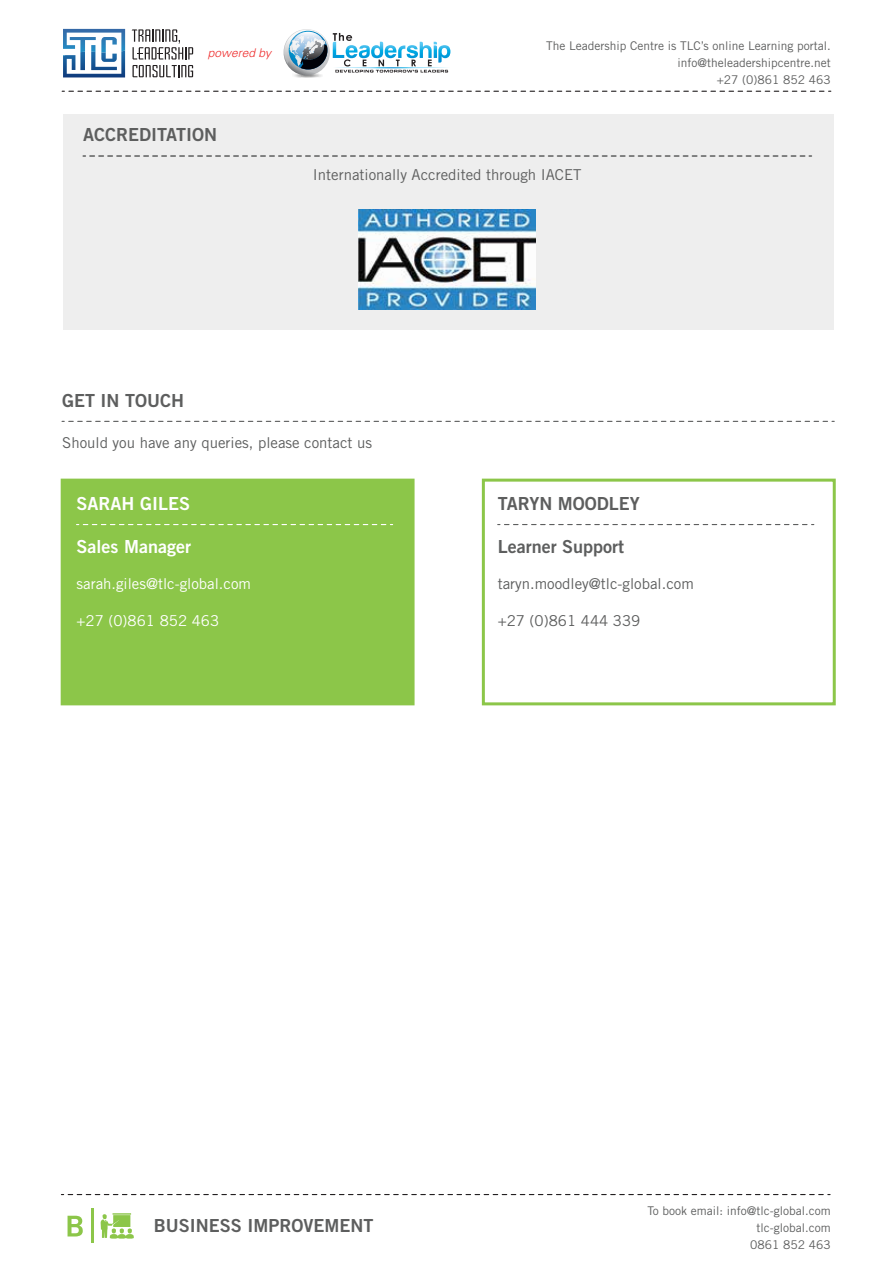
<style>
.page{position:relative;width:893px;height:1263px;background:#fff}
.page>*{position:absolute;margin:0;border:0;box-sizing:border-box;transform-origin:0 0}
.t1{font:18px "Trade Gothic Bold Two";color:#5d5e5e}
.t2{font:18px "Trade Gothic Bold Two";color:#fff}
.t3{font:15px "Trade Gothic";color:#5d5e5e}
.t4{font:15px "Trade Gothic";color:#fff}
.t5{font:12px/16.8px "Trade Gothic";color:#5d5e5e;text-align:right}
.t6{font:italic 300 12px "Univers";color:#ee2c2c}
</style>
<div class="page">
<img style="left:294px;top:73px;width:28px;height:4px">
<svg style="left:284px;top:29px;width:46px;height:46px"></svg>
<svg style="left:284px;top:30px;width:43px;height:39px"></svg>
<svg style="left:333px;top:33px;width:117px;height:40px"></svg>
<svg style="left:132px;top:29px;width:61px;height:48px"></svg>
<svg style="left:63px;top:29px;width:62px;height:48px"></svg>
<hr style="left:91px;top:1209px;width:3px;height:34px;background:#8cc649">
<svg style="left:101px;top:1213px;width:33px;height:26px"></svg>
<svg style="left:68px;top:1216px;width:15px;height:20px"></svg>
<div style="left:63px;top:114px;width:770px;height:216px;background:#eee"></div>
<svg style="left:83px;top:155px;width:728px;height:2px"></svg>
<img style="left:358px;top:209px;width:177px;height:101px">
<div style="left:61px;top:479px;width:354px;height:226px;background:#8cc649"></div>
<svg style="left:77px;top:524px;width:316px;height:1px"></svg>
<svg style="left:498px;top:524px;width:316px;height:1px"></svg>
<div style="left:482px;top:479px;width:354px;height:226px;border:3px solid #8cc649"></div>
<svg style="left:62px;top:91px;width:769px;height:1px"></svg>
<svg style="left:61px;top:1194px;width:769px;height:1px"></svg>
<svg style="left:62px;top:421px;width:772px;height:1px"></svg>
<p class="t6" style="left:208px;top:45px;width:65px">powered by</p>
<h1 class="t1" style="left:83px;top:124px;width:136px">ACCREDITATION</h1>
<p class="t5" style="left:546px;top:37px;width:286px">The Leadership Centre is TLC’s online Learning portal. info@theleadershipcentre.net<br>+27 (0)861 852 463</p>
<p class="t3" style="left:313px;top:166px;width:270px">Internationally Accredited through IACET</p>
<h1 class="t1" style="left:62px;top:389px;width:123px">GET IN TOUCH</h1>
<p class="t3" style="left:62px;top:433px;width:311px">Should you have any queries, please contact us</p>
<h1 class="t2" style="left:77px;top:492px;width:115px">SARAH GILES</h1>
<h1 class="t1" style="left:498px;top:492px;width:144px">TARYN MOODLEY</h1>
<h1 class="t2" style="left:77px;top:536px;width:116px">Sales Manager</h1>
<h1 class="t1" style="left:498px;top:536px;width:128px">Learner Support</h1>
<p class="t4" style="left:77px;top:574px;width:176px">sarah.giles@tlc-global.com</p>
<p class="t4" style="left:77px;top:612px;width:144px">+27 (0)861 852 463</p>
<p class="t3" style="left:498px;top:574px;width:198px">taryn.moodley@tlc-global.com</p>
<p class="t3" style="left:498px;top:612px;width:144px">+27 (0)861 444 339</p>
<h1 class="t1" style="left:154px;top:1214px;width:221px">BUSINESS IMPROVEMENT</h1>
<p class="t5" style="left:647px;top:1202px;width:185px">To book email: info@tlc-global.com tlc-global.com<br>0861 852 463</p>
</div>
